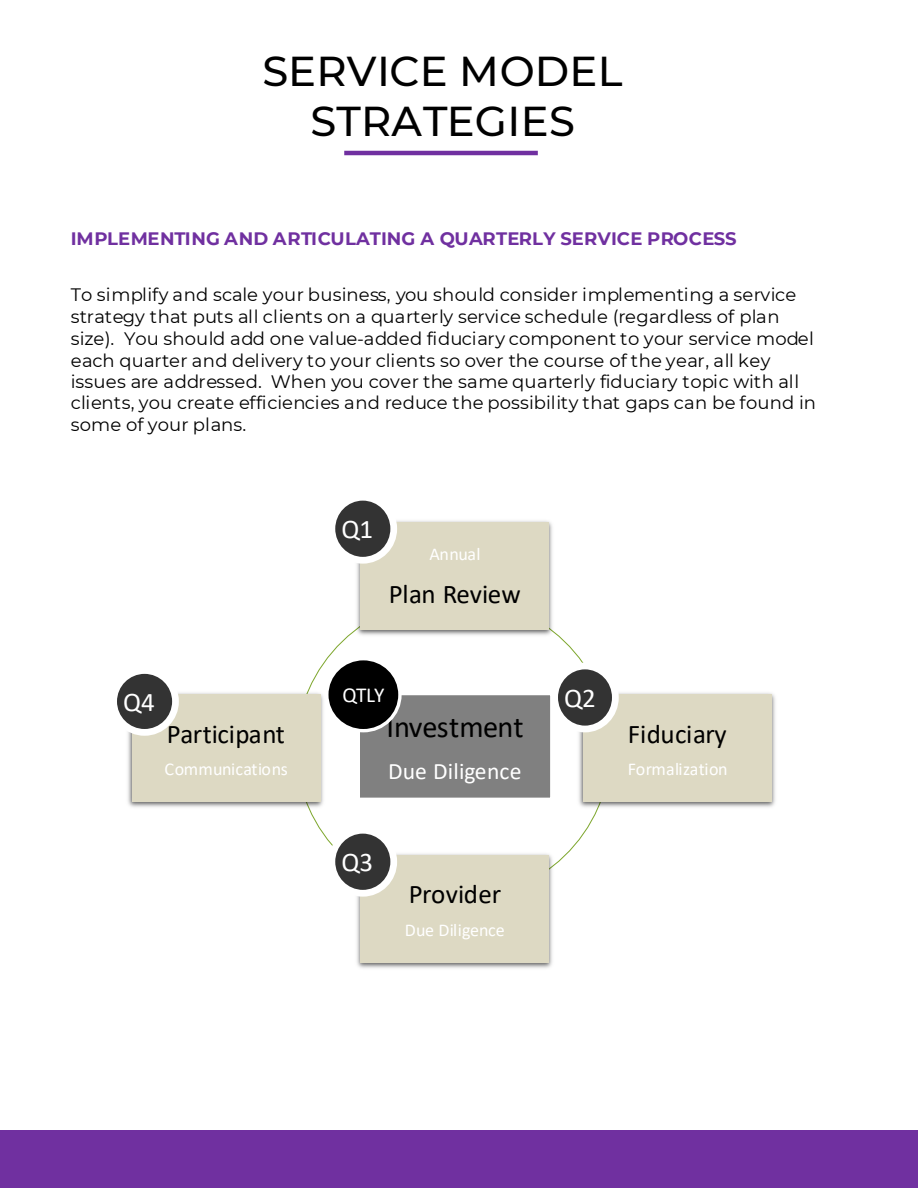
<style>
.page{position:relative;width:918px;height:1188px;background:#fff}
.page>*{position:absolute;margin:0;border:0;box-sizing:border-box;transform-origin:0 0}
.t1{font:500 41.7px/49.7px "Montserrat";letter-spacing:.005em;color:#000;text-align:center}
.t2{font:30.3px "Calibri";letter-spacing:-.01em;color:#000}
.t3{font:27px "Calibri";letter-spacing:-.005em;color:#000}
.t4{font:27px "Calibri";letter-spacing:-.005em;color:#fff}
.t5{font:23.7px "Calibri";letter-spacing:.005em;color:#fff}
.t6{font:21.3px "Calibri";color:#fff}
.t7{font:18px/21.6px "Montserrat";letter-spacing:.01em;color:#000}
.t8{font:700 18px "Montserrat";letter-spacing:.01em;color:#7030a0}
.t9{font:18px "Calibri";letter-spacing:.005em;color:#fff}
</style>
<div class="page">
<div style="left:356px;top:691px;width:199px;height:111px;background:#808080"></div>
<div style="left:351px;top:686px;width:208px;height:121px;border:9px solid #fff"></div>
<div style="left:327px;top:659px;width:73px;height:72px;background:#000;border-radius:50%"></div>
<div style="left:325px;top:657px;width:77px;height:75px;border:3px solid #fff;border-radius:50%"></div>
<img style="left:352px;top:521px;width:204px;height:114px">
<img style="left:364px;top:630px;width:180px;height:5px">
<div style="left:360px;top:522px;width:189px;height:108px;background:#ddd9c3"></div>
<div style="left:332px;top:497px;width:62px;height:63px;background:#333;border-radius:50%"></div>
<div style="left:328px;top:494px;width:69px;height:70px;border:7px solid #fff;border-radius:50%"></div>
<img style="left:579px;top:693px;width:196px;height:119px">
<div style="left:583px;top:694px;width:189px;height:108px;background:#ddd9c3"></div>
<div style="left:555px;top:666px;width:60px;height:63px;background:#333;border-radius:50%"></div>
<div style="left:551px;top:663px;width:68px;height:69px;border:7px solid #fff;border-radius:50%"></div>
<img style="left:357px;top:854px;width:199px;height:114px">
<div style="left:360px;top:855px;width:189px;height:108px;background:#ddd9c3"></div>
<div style="left:332px;top:830px;width:62px;height:63px;background:#333;border-radius:50%"></div>
<div style="left:328px;top:827px;width:69px;height:70px;border:7px solid #fff;border-radius:50%"></div>
<img style="left:128px;top:688px;width:200px;height:124px">
<div style="left:132px;top:694px;width:189px;height:108px;background:#ddd9c3"></div>
<div style="left:114px;top:670px;width:62px;height:62px;background:#333;border-radius:50%"></div>
<div style="left:110px;top:667px;width:69px;height:69px;border:7px solid #fff;border-radius:50%"></div>
<div style="left:0;top:1131px;width:918px;height:57px;background:#7030a0"></div>
<hr style="left:344px;top:151px;width:194px;height:4px;background:#7030a0">
<h1 class="t1" style="left:262px;top:47px;width:362px">SERVICE MODEL<br>STRATEGIES</h1>
<p class="t8" style="left:71px;top:227px;width:667px">IMPLEMENTING AND ARTICULATING A QUARTERLY SERVICE PROCESS</p>
<p class="t7" style="left:71px;top:284px;width:746px">To simplify and scale your business, you should consider implementing a service strategy that puts all clients on a quarterly service schedule (regardless of plan size). You should add one value-added fiduciary component to your service model each quarter and delivery to your clients so over the course of the year, all key issues are addressed. When you cover the same quarterly fiduciary topic with all clients, you create efficiencies and reduce the possibility that gaps can be found in some of your plans.</p>
<h3 class="t4" style="left:123px;top:691px;width:33px">Q4</h3>
<h3 class="t3" style="left:167px;top:723px;width:120px">Participant</h3>
<p class="t9" style="left:165px;top:762px;width:125px">Communications</p>
<p class="t4" style="left:342px;top:518px;width:33px">Q1</p>
<p class="t9" style="left:429px;top:546px;width:53px">Annual</p>
<p class="t3" style="left:389px;top:582px;width:133px">Plan Review</p>
<p class="t6" style="left:343px;top:686px;width:43px">QTLY</p>
<p class="t2" style="left:386px;top:715px;width:139px">Investment</p>
<p class="t5" style="left:388px;top:761px;width:135px">Due Diligence</p>
<h3 class="t4" style="left:342px;top:851px;width:33px">Q3</h3>
<p class="t3" style="left:409px;top:883px;width:94px">Provider</p>
<p class="t9" style="left:405px;top:922px;width:102px">Due Diligence</p>
<p class="t4" style="left:564px;top:687px;width:33px">Q2</p>
<p class="t3" style="left:628px;top:723px;width:100px">Fiduciary</p>
<p class="t9" style="left:628px;top:762px;width:101px">Formalization</p>
</div>
